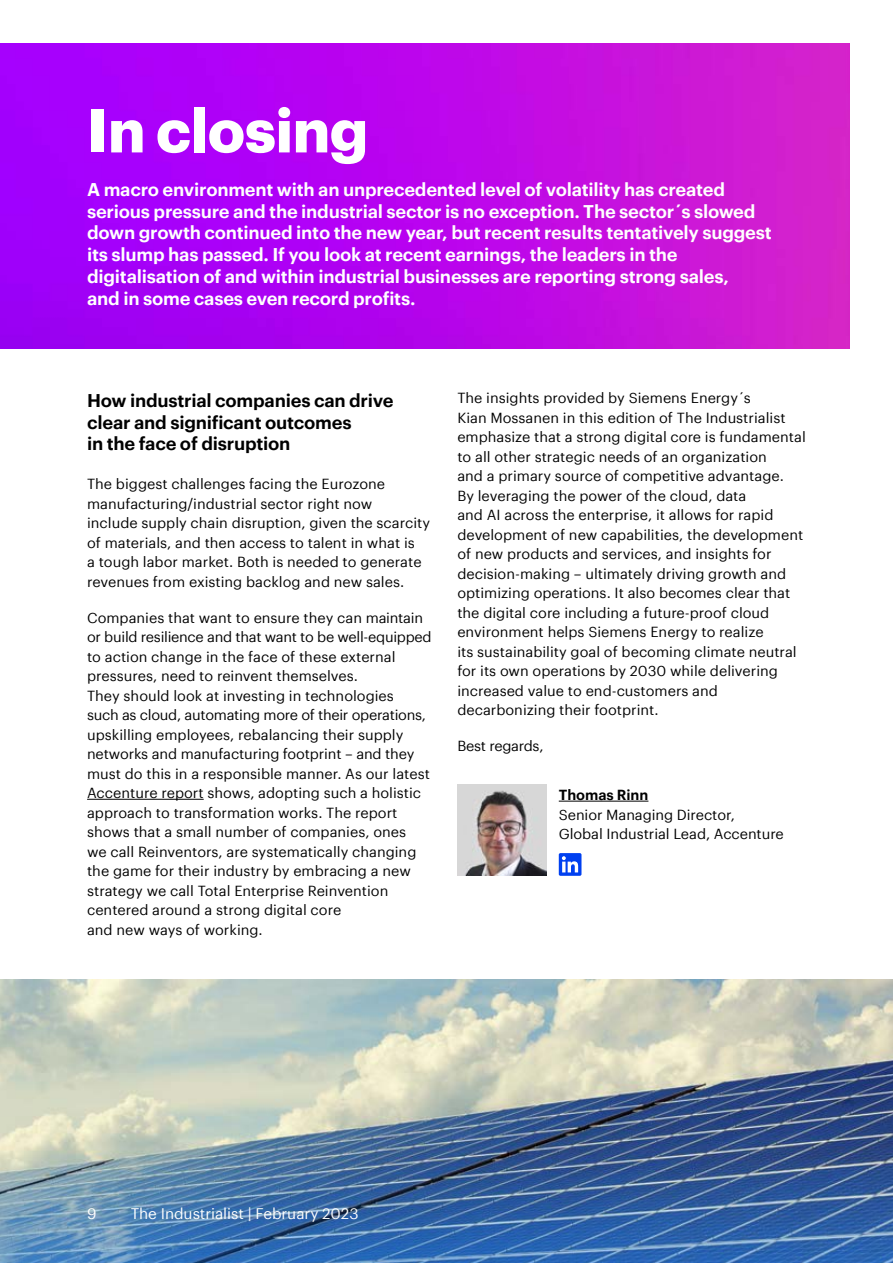
<style>
.page{position:relative;width:893px;height:1263px;background:#fff}
.page>*{position:absolute;margin:0;border:0;box-sizing:border-box;transform-origin:0 0}
.t1{font:700 60px "Graphik";letter-spacing:-.015em;color:#fff}
.t2{font:600 18px/21.8px "Graphik";letter-spacing:-.015em;color:#fff}
.t3{font:600 18px/21.8px "Graphik";letter-spacing:-.015em;color:#000}
.t4{font:15px "Graphik";letter-spacing:-.005em;color:#fff}
.t5{font:14.25px/19.5px "Graphik";color:#000}
.t6{font:14.25px "Graphik";letter-spacing:-.02em;color:#000}
.t7{font:600 14.25px "Graphik";letter-spacing:-.005em;color:#000}
</style>
<div class="page">
<img style="left:0;top:44px;width:849px;height:304px">
<img style="left:0;top:980px;width:893px;height:115px">
<img style="left:0;top:1095px;width:893px;height:168px">
<hr style="left:87px;top:799px;width:117px;height:1px;background:#000">
<hr style="left:559px;top:801px;width:89px;height:1px;background:#000">
<svg style="left:559px;top:853px;width:22px;height:23px"></svg>
<img style="left:457px;top:784px;width:89px;height:92px">
<h1 class="t1" style="left:87px;top:84px;width:283px">In closing</h1>
<p class="t2" style="left:87px;top:177px;width:686px">A macro environment with an unprecedented level of volatility has created serious pressure and the industrial sector is no exception. The sector´s slowed down growth continued into the new year, but recent results tentatively suggest its slump has passed. If you look at recent earnings, the leaders in the digitalisation of and within industrial businesses are reporting strong sales,<br>and in some cases even record profits.</p>
<p class="t3" style="left:87px;top:388px;width:308px">How industrial companies can drive clear and significant outcomes<br>in the face of disruption</p>
<p class="t5" style="left:87px;top:473px;width:345px">The biggest challenges facing the Eurozone manufacturing/industrial sector right now<br>include supply chain disruption, given the scarcity of materials, and then access to talent in what is<br>a tough labor market. Both is needed to generate revenues from existing backlog and new sales.</p>
<p class="t5" style="left:87px;top:607px;width:346px">Companies that want to ensure they can maintain or build resilience and that want to be well-equipped to action change in the face of these external pressures, need to reinvent themselves.<br>They should look at investing in technologies<br>such as cloud, automating more of their operations, upskilling employees, rebalancing their supply networks and manufacturing footprint – and they must do this in a responsible manner. As our latest Accenture report shows, adopting such a holistic approach to transformation works. The report shows that a small number of companies, ones<br>we call Reinventors, are systematically changing the game for their industry by embracing a new strategy we call Total Enterprise Reinvention centered around a strong digital core<br>and new ways of working.</p>
<p class="t5" style="left:457px;top:387px;width:350px">The insights provided by Siemens Energy´s<br>Kian Mossanen in this edition of The Industrialist emphasize that a strong digital core is fundamental to all other strategic needs of an organization<br>and a primary source of competitive advantage.<br>By leveraging the power of the cloud, data<br>and AI across the enterprise, it allows for rapid development of new capabilities, the development of new products and services, and insights for decision-making – ultimately driving growth and optimizing operations. It also becomes clear that the digital core including a future-proof cloud environment helps Siemens Energy to realize<br>its sustainability goal of becoming climate neutral for its own operations by 2030 while delivering increased value to end-customers and decarbonizing their footprint.</p>
<p class="t6" style="left:457px;top:735px;width:88px">Best regards,</p>
<p class="t7" style="left:559px;top:784px;width:91px">Thomas Rinn</p>
<p class="t5" style="left:559px;top:804px;width:227px">Senior Managing Director,<br>Global Industrial Lead, Accenture</p>
<p class="t4" style="left:87px;top:1203px;width:11px">9</p>
<p class="t4" style="left:131px;top:1203px;width:229px">The Industrialist | February 2023</p>
</div>
